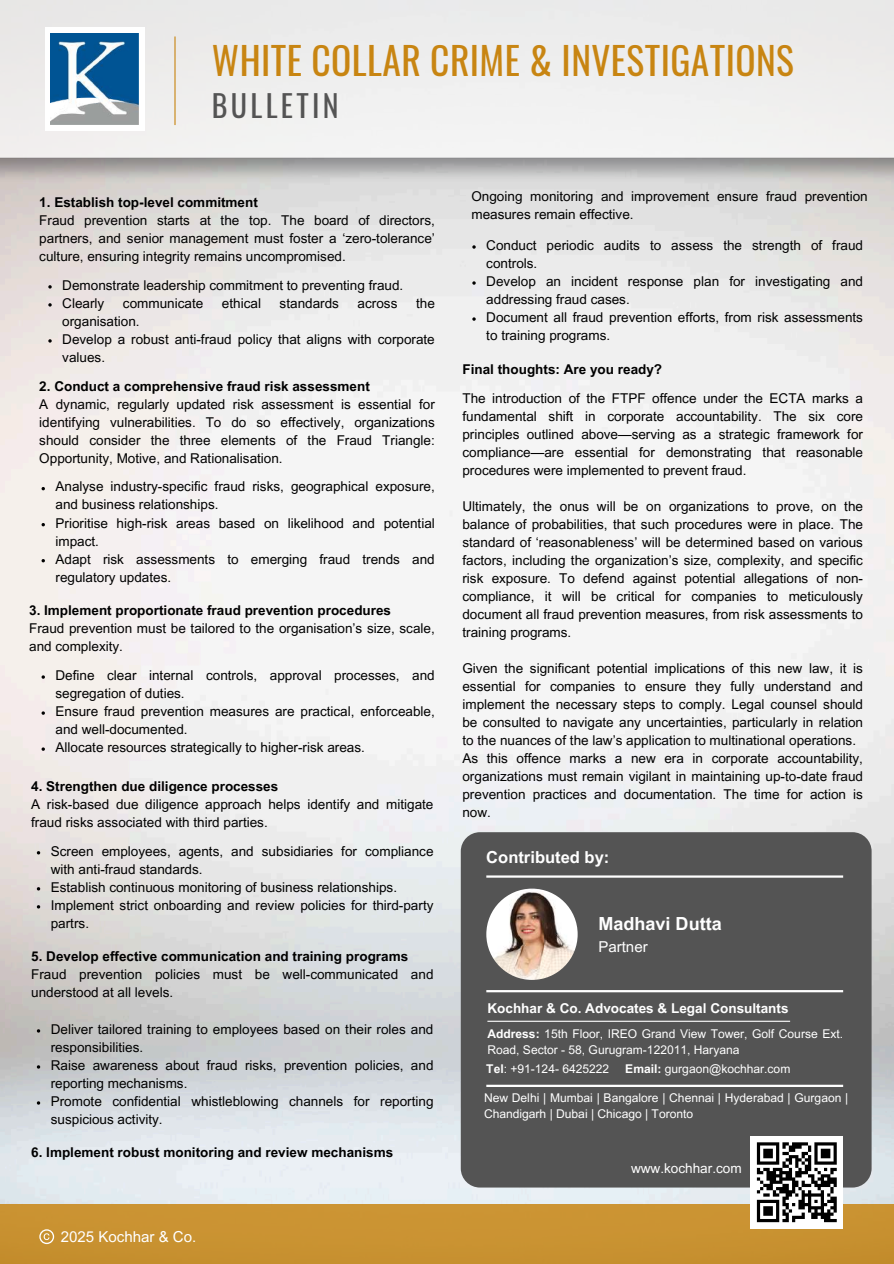
<style>
.page{position:relative;width:894px;height:1264px;background:#fff}
.page>*{position:absolute;margin:0;border:0;box-sizing:border-box;transform-origin:0 0}
.t1{font:37.5px "Oswald";letter-spacing:.01em;color:#c88512}
.t2{font:30px "Oswald";letter-spacing:.11em;color:#545454}
.t3{font:700 18px "Arial MT Pro";color:#fff}
.t4{font:700 16.5px "Arial MT Pro";color:#fff}
.t5{font:15px "Arial MT Pro";color:#fff}
.t6{font:13.5px/18px "Arial MT Pro";color:#000}
.t7{font:700 13.5px "Arial MT Pro";color:#000}
.t8{font:700 13.5px "Arial MT Pro";color:#fff}
.t9{font:13.5px "Arial MT Pro";color:#fff}
.t10{font:12px/16px "Arial MT Pro";color:#fff}
.s1{font-weight:700}
</style>
<div class="page">
<img style="left:0;top:183px;width:893px;height:1020px">
<div style="left:0;top:0;width:893px;height:158px;background:#eee"></div>
<div style="left:0;top:1203px;width:893px;height:60px;background:#ca9332"></div>
<svg style="left:39px;top:1229px;width:15px;height:14px"></svg>
<div style="left:45px;top:27px;width:99px;height:103px;background:#fff"></div>
<img style="left:51px;top:33px;width:88px;height:92px">
<hr style="left:174px;top:36px;width:1px;height:89px;background:#c88512">
<div style="left:460px;top:832px;width:411px;height:355px;background:#545454;border-radius:19px"></div>
<img style="left:486px;top:888px;width:91px;height:91px;border-radius:50%">
<hr style="left:486px;top:875px;width:356px;height:2px;background:#fff">
<hr style="left:486px;top:990px;width:356px;height:2px;background:#fff">
<hr style="left:487px;top:1020px;width:302px;height:1px;background:#fff">
<div style="left:750px;top:1135px;width:92px;height:93px;background:#fff"></div>
<svg style="left:756px;top:1142px;width:80px;height:80px"></svg>
<svg style="left:823px;top:1218px;width:13px;height:4px"></svg>
<hr style="left:486px;top:1084px;width:356px;height:2px;background:#fff">
<svg style="left:48px;top:285px;width:4px;height:3px"></svg>
<svg style="left:48px;top:303px;width:4px;height:3px"></svg>
<svg style="left:48px;top:339px;width:4px;height:3px"></svg>
<svg style="left:472px;top:245px;width:3px;height:4px"></svg>
<svg style="left:472px;top:281px;width:3px;height:4px"></svg>
<svg style="left:472px;top:317px;width:3px;height:4px"></svg>
<h1 class="t1" style="left:212px;top:31px;width:583px">WHITE COLLAR CRIME &amp; INVESTIGATIONS</h1>
<h2 class="t2" style="left:212px;top:82px;width:128px">BULLETIN</h2>
<p class="t7" style="left:39px;top:197px;width:220px">1. Establish top-level commitment</p>
<p class="t6" style="left:39px;top:213px;width:397px;text-align:justify">Fraud prevention starts at the top. The board of directors, partners, and senior management must foster a ‘zero-tolerance’ culture, ensuring integrity remains uncompromised.</p>
<p class="t6" style="left:62px;top:278px;width:342px">Demonstrate leadership commitment to preventing fraud.<br>Clearly</p>
<p class="t6" style="left:123px;top:296px;width:82px">communicate</p>
<p class="t6" style="left:222px;top:296px;width:41px">ethical</p>
<p class="t6" style="left:279px;top:296px;width:61px">standards</p>
<p class="t6" style="left:357px;top:296px;width:41px">across</p>
<p class="t6" style="left:416px;top:296px;width:20px">the</p>
<p class="t6" style="left:62px;top:314px;width:374px">organisation.<br>Develop a robust anti-fraud policy that aligns with corporate values.</p>
<p class="t7" style="left:39px;top:381px;width:332px">2. Conduct a comprehensive fraud risk assessment</p>
<p class="t6" style="left:39px;top:396px;width:397px;text-align:justify">A dynamic, regularly updated risk assessment is essential for identifying vulnerabilities. To do so effectively, organizations should consider the three elements of the Fraud Triangle:<br>Opportunity, Motive, and Rationalisation.</p>
<p class="t6" style="left:55px;top:479px;width:381px">Analyse industry-specific fraud risks, geographical exposure, and business relationships.<br>Prioritise high-risk areas based on likelihood and potential impact.<br>Adapt risk assessments to emerging fraud trends and regulatory updates.</p>
<p class="t7" style="left:29px;top:605px;width:363px">3. Implement proportionate fraud prevention procedures</p>
<p class="t6" style="left:29px;top:621px;width:407px">Fraud prevention must be tailored to the organisation’s size, scale, and complexity.</p>
<p class="t6" style="left:55px;top:667px;width:381px">Define clear internal controls, approval processes, and segregation of duties.<br>Ensure fraud prevention measures are practical, enforceable, and well-documented.<br>Allocate resources strategically to higher-risk areas.</p>
<p class="t7" style="left:31px;top:781px;width:248px">4. Strengthen due diligence processes</p>
<p class="t6" style="left:31px;top:796px;width:403px">A risk-based due diligence approach helps identify and mitigate fraud risks associated with third parties.</p>
<p class="t6" style="left:51px;top:843px;width:384px">Screen employees, agents, and subsidiaries for compliance with anti-fraud standards.<br>Establish continuous monitoring of business relationships.<br>Implement strict onboarding and review policies for third-party partrs.</p>
<p class="t7" style="left:31px;top:951px;width:378px">5. Develop effective communication and training programs</p>
<p class="t6" style="left:31px;top:966px;width:403px">Fraud prevention policies must be well-communicated and understood at all levels.</p>
<p class="t6" style="left:51px;top:1021px;width:384px">Deliver tailored training to employees based on their roles and responsibilities.<br>Raise awareness about fraud risks, prevention policies, and reporting mechanisms.<br>Promote confidential whistleblowing channels for reporting suspicious activity.</p>
<p class="t7" style="left:31px;top:1147px;width:363px">6. Implement robust monitoring and review mechanisms</p>
<p class="t5" style="left:61px;top:1230px;width:137px">2025 Kochhar &amp; Co.</p>
<p class="t6" style="left:471px;top:189px;width:398px">Ongoing monitoring and improvement ensure fraud prevention measures remain effective.</p>
<p class="t6" style="left:486px;top:238px;width:378px">Conduct periodic audits to assess the strength of fraud controls.<br>Develop an incident response plan for investigating and addressing fraud cases.<br>Document all fraud prevention efforts, from risk assessments to training programs.</p>
<p class="t7" style="left:462px;top:364px;width:201px">Final thoughts: Are you ready?</p>
<p class="t6" style="left:462px;top:391px;width:402px;text-align:justify">The introduction of the FTPF offence under the ECTA marks a fundamental shift in corporate accountability. The six core principles outlined above—serving as a strategic framework for compliance—are essential for demonstrating that reasonable procedures were implemented to prevent fraud.</p>
<p class="t6" style="left:462px;top:499px;width:402px;text-align:justify">Ultimately, the onus will be on organizations to prove, on the balance of probabilities, that such procedures were in place. The standard of ‘reasonableness’ will be determined based on various factors, including the organization’s size, complexity, and specific risk exposure. To defend against potential allegations of non&shy;compliance, it will be critical for companies to meticulously document all fraud prevention measures, from risk assessments to training programs.</p>
<p class="t6" style="left:462px;top:661px;width:402px">Given the significant potential implications of this new law, it is essential for companies to ensure they fully understand and implement the necessary steps to comply. Legal counsel should be consulted to navigate any uncertainties, particularly in relation to the nuances of the law’s application to multinational operations.<br>As this offence marks a new era in corporate accountability, organizations must remain vigilant in maintaining up-to-date fraud prevention practices and documentation. The time for action is now.</p>
<p class="t4" style="left:486px;top:851px;width:125px">Contributed by:</p>
<h3 class="t3" style="left:598px;top:916px;width:125px">Madhavi Dutta</h3>
<p class="t5" style="left:598px;top:941px;width:51px">Partner</p>
<p class="t8" style="left:487px;top:1002px;width:302px">Kochhar &amp; Co. Advocates &amp; Legal Consultants</p>
<p class="t10" style="left:487px;top:1027px;width:357px"><span class="s1">Address:</span> 15th Floor, IREO Grand View Tower, Golf Course Ext.<br>Road, Sector - 58, Gurugram-122011, Haryana</p>
<p class="t10" style="left:486px;top:1062px;width:124px"><span class="s1">Tel</span>: +91-124- 6425222</p>
<p class="t10" style="left:625px;top:1062px;width:166px"><span class="s1">Email:</span> gurgaon@kochhar.com</p>
<p class="t10" style="left:484px;top:1091px;width:366px">New Delhi | Mumbai | Bangalore | Chennai | Hyderabad | Gurgaon |<br>Chandigarh | Dubai | Chicago | Toronto</p>
<p class="t9" style="left:631px;top:1162px;width:112px">www.kochhar.com</p>
</div>
